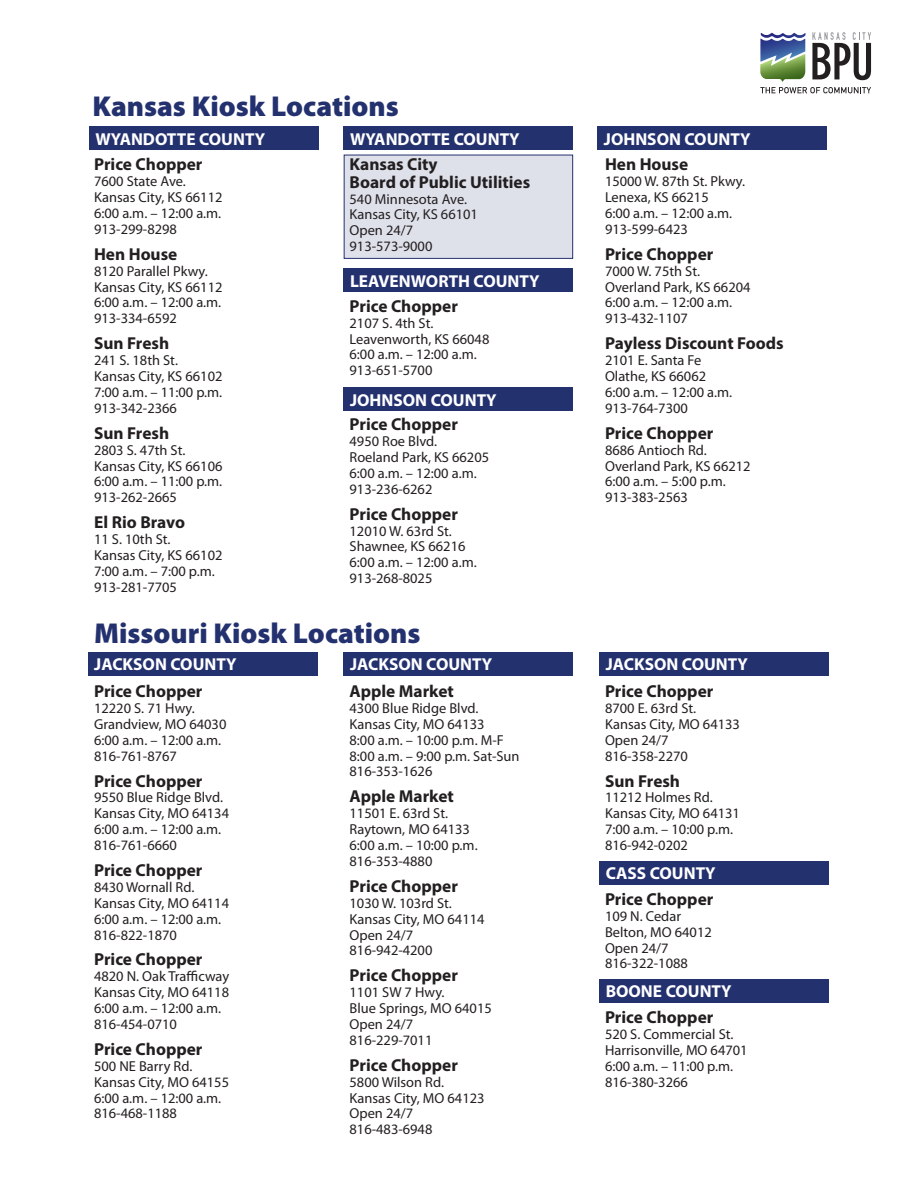
<style>
.page{position:relative;width:918px;height:1188px;background:#fff}
.page>*{position:absolute;margin:0;border:0;box-sizing:border-box;transform-origin:0 0}
.t1{font:900 28.8px "Myriad Pro";color:#24316f}
.t2{font:700 17.25px/17.2px "Myriad Pro";color:#231f20}
.t3{font:700 17.25px "Myriad Pro";color:#fff}
.t4{font:14.4px/15.9px "Myriad Pro";color:#231f20}
</style>
<div class="page">
<div style="left:344px;top:155px;width:229px;height:104px;background:#dee0ea;border:1px solid #24316f"></div>
<svg style="left:760px;top:32px;width:111px;height:61px"></svg>
<div style="left:89px;top:126px;width:229px;height:24px;background:#24316f"></div>
<div style="left:344px;top:126px;width:229px;height:24px;background:#24316f"></div>
<div style="left:598px;top:126px;width:229px;height:24px;background:#24316f"></div>
<div style="left:88px;top:652px;width:229px;height:24px;background:#24316f"></div>
<div style="left:344px;top:652px;width:229px;height:24px;background:#24316f"></div>
<div style="left:599px;top:652px;width:230px;height:24px;background:#24316f"></div>
<div style="left:599px;top:861px;width:230px;height:24px;background:#24316f"></div>
<div style="left:599px;top:979px;width:230px;height:24px;background:#24316f"></div>
<div style="left:344px;top:268px;width:229px;height:24px;background:#24316f"></div>
<div style="left:344px;top:387px;width:229px;height:24px;background:#24316f"></div>
<h1 class="t1" style="left:93px;top:90px;width:308px">Kansas Kiosk Locations</h1>
<p class="t3" style="left:95px;top:128px;width:171px">WYANDOTTE COUNTY</p>
<p class="t3" style="left:350px;top:128px;width:171px">WYANDOTTE COUNTY</p>
<p class="t3" style="left:604px;top:128px;width:148px">JOHNSON COUNTY</p>
<p class="t2" style="left:94px;top:155px;width:110px">Price Chopper</p>
<p class="t4" style="left:94px;top:173px;width:130px">7600 State Ave.<br>Kansas City, KS 66112<br>6:00 a.m. – 12:00 a.m.<br>913-299-8298</p>
<p class="t2" style="left:94px;top:245px;width:85px">Hen House</p>
<p class="t4" style="left:94px;top:263px;width:130px">8120 Parallel Pkwy.<br>Kansas City, KS 66112<br>6:00 a.m. – 12:00 a.m.<br>913-334-6592</p>
<p class="t2" style="left:94px;top:334px;width:77px">Sun Fresh</p>
<p class="t4" style="left:94px;top:352px;width:130px">241 S. 18th St.<br>Kansas City, KS 66102<br>7:00 a.m. – 11:00 p.m.<br>913-342-2366</p>
<p class="t2" style="left:94px;top:424px;width:77px">Sun Fresh</p>
<p class="t4" style="left:94px;top:442px;width:130px">2803 S. 47th St.<br>Kansas City, KS 66106<br>6:00 a.m. – 11:00 p.m.<br>913-262-2665</p>
<p class="t2" style="left:94px;top:513px;width:92px">El Rio Bravo</p>
<p class="t4" style="left:94px;top:531px;width:130px">11 S. 10th St.<br>Kansas City, KS 66102<br>7:00 a.m. – 7:00 p.m.<br>913-281-7705</p>
<p class="t2" style="left:350px;top:155px;width:182px">Kansas City<br>Board of Public Utilities</p>
<p class="t4" style="left:350px;top:191px;width:130px">540 Minnesota Ave.<br>Kansas City, KS 66101<br>Open 24/7<br>913-573-9000</p>
<p class="t3" style="left:350px;top:270px;width:191px">LEAVENWORTH COUNTY</p>
<p class="t2" style="left:350px;top:297px;width:110px">Price Chopper</p>
<p class="t4" style="left:350px;top:315px;width:141px">2107 S. 4th St.<br>Leavenworth, KS 66048<br>6:00 a.m. – 12:00 a.m.<br>913-651-5700</p>
<p class="t3" style="left:350px;top:389px;width:148px">JOHNSON COUNTY</p>
<p class="t2" style="left:350px;top:415px;width:110px">Price Chopper</p>
<p class="t4" style="left:350px;top:433px;width:141px">4950 Roe Blvd.<br>Roeland Park, KS 66205<br>6:00 a.m. – 12:00 a.m.<br>913-236-6262</p>
<p class="t2" style="left:350px;top:505px;width:110px">Price Chopper</p>
<p class="t4" style="left:350px;top:523px;width:129px">12010 W. 63rd St.<br>Shawnee, KS 66216<br>6:00 a.m. – 12:00 a.m.<br>913-268-8025</p>
<h1 class="t1" style="left:94px;top:617px;width:328px">Missouri Kiosk Locations</h1>
<p class="t2" style="left:605px;top:155px;width:85px">Hen House</p>
<p class="t4" style="left:605px;top:173px;width:142px">15000 W. 87th St. Pkwy.<br>Lenexa, KS 66215<br>6:00 a.m. – 12:00 a.m.<br>913-599-6423</p>
<p class="t2" style="left:605px;top:245px;width:110px">Price Chopper</p>
<p class="t4" style="left:605px;top:263px;width:147px">7000 W. 75th St.<br>Overland Park, KS 66204<br>6:00 a.m. – 12:00 a.m.<br>913-432-1107</p>
<p class="t2" style="left:605px;top:334px;width:180px">Payless Discount Foods</p>
<p class="t4" style="left:605px;top:352px;width:129px">2101 E. Santa Fe<br>Olathe, KS 66062<br>6:00 a.m. – 12:00 a.m.<br>913-764-7300</p>
<p class="t2" style="left:605px;top:424px;width:110px">Price Chopper</p>
<p class="t4" style="left:605px;top:442px;width:147px">8686 Antioch Rd.<br>Overland Park, KS 66212<br>6:00 a.m. – 5:00 p.m.<br>913-383-2563</p>
<p class="t3" style="left:94px;top:653px;width:144px">JACKSON COUNTY</p>
<p class="t3" style="left:350px;top:653px;width:144px">JACKSON COUNTY</p>
<p class="t3" style="left:606px;top:653px;width:144px">JACKSON COUNTY</p>
<p class="t2" style="left:94px;top:682px;width:110px">Price Chopper</p>
<p class="t4" style="left:94px;top:700px;width:134px">12220 S. 71 Hwy.<br>Grandview, MO 64030<br>6:00 a.m. – 12:00 a.m.<br>816-761-8767</p>
<p class="t2" style="left:94px;top:772px;width:110px">Price Chopper</p>
<p class="t4" style="left:94px;top:789px;width:136px">9550 Blue Ridge Blvd.<br>Kansas City, MO 64134<br>6:00 a.m. – 12:00 a.m.<br>816-761-6660</p>
<p class="t2" style="left:94px;top:861px;width:110px">Price Chopper</p>
<p class="t4" style="left:94px;top:879px;width:136px">8430 Wornall Rd.<br>Kansas City, MO 64114<br>6:00 a.m. – 12:00 a.m.<br>816-822-1870</p>
<p class="t2" style="left:94px;top:950px;width:110px">Price Chopper</p>
<p class="t4" style="left:94px;top:968px;width:137px">4820 N. Oak Trafficway<br>Kansas City, MO 64118<br>6:00 a.m. – 12:00 a.m.<br>816-454-0710</p>
<p class="t2" style="left:94px;top:1040px;width:110px">Price Chopper</p>
<p class="t4" style="left:94px;top:1058px;width:136px">500 NE Barry Rd.<br>Kansas City, MO 64155<br>6:00 a.m. – 12:00 a.m.<br>816-468-1188</p>
<p class="t2" style="left:350px;top:682px;width:106px">Apple Market</p>
<p class="t4" style="left:350px;top:700px;width:172px">4300 Blue Ridge Blvd.<br>Kansas City, MO 64133<br>8:00 a.m. – 10:00 p.m. M-F<br>8:00 a.m. – 9:00 p.m. Sat-Sun<br>816-353-1626</p>
<p class="t2" style="left:350px;top:787px;width:106px">Apple Market</p>
<p class="t4" style="left:350px;top:805px;width:130px">11501 E. 63rd St.<br>Raytown, MO 64133<br>6:00 a.m. – 10:00 p.m.<br>816-353-4880</p>
<p class="t2" style="left:350px;top:877px;width:110px">Price Chopper</p>
<p class="t4" style="left:350px;top:895px;width:136px">1030 W. 103rd St.<br>Kansas City, MO 64114<br>Open 24/7<br>816-942-4200</p>
<p class="t2" style="left:350px;top:966px;width:110px">Price Chopper</p>
<p class="t4" style="left:350px;top:984px;width:144px">1101 SW 7 Hwy.<br>Blue Springs, MO 64015<br>Open 24/7<br>816-229-7011</p>
<p class="t2" style="left:350px;top:1056px;width:110px">Price Chopper</p>
<p class="t4" style="left:350px;top:1074px;width:136px">5800 Wilson Rd.<br>Kansas City, MO 64123<br>Open 24/7<br>816-483-6948</p>
<p class="t2" style="left:605px;top:682px;width:110px">Price Chopper</p>
<p class="t4" style="left:605px;top:700px;width:136px">8700 E. 63rd St.<br>Kansas City, MO 64133<br>Open 24/7<br>816-358-2270</p>
<p class="t2" style="left:605px;top:772px;width:77px">Sun Fresh</p>
<p class="t4" style="left:605px;top:789px;width:136px">11212 Holmes Rd.<br>Kansas City, MO 64131<br>7:00 a.m. – 10:00 p.m.<br>816-942-0202</p>
<p class="t3" style="left:606px;top:862px;width:112px">CASS COUNTY</p>
<p class="t2" style="left:605px;top:890px;width:110px">Price Chopper</p>
<p class="t4" style="left:605px;top:908px;width:108px">109 N. Cedar<br>Belton, MO 64012<br>Open 24/7<br>816-322-1088</p>
<p class="t3" style="left:606px;top:980px;width:128px">BOONE COUNTY</p>
<p class="t2" style="left:605px;top:1008px;width:110px">Price Chopper</p>
<p class="t4" style="left:605px;top:1026px;width:144px">520 S. Commercial St.<br>Harrisonville, MO 64701<br>6:00 a.m. – 11:00 p.m.<br>816-380-3266</p>
</div>
